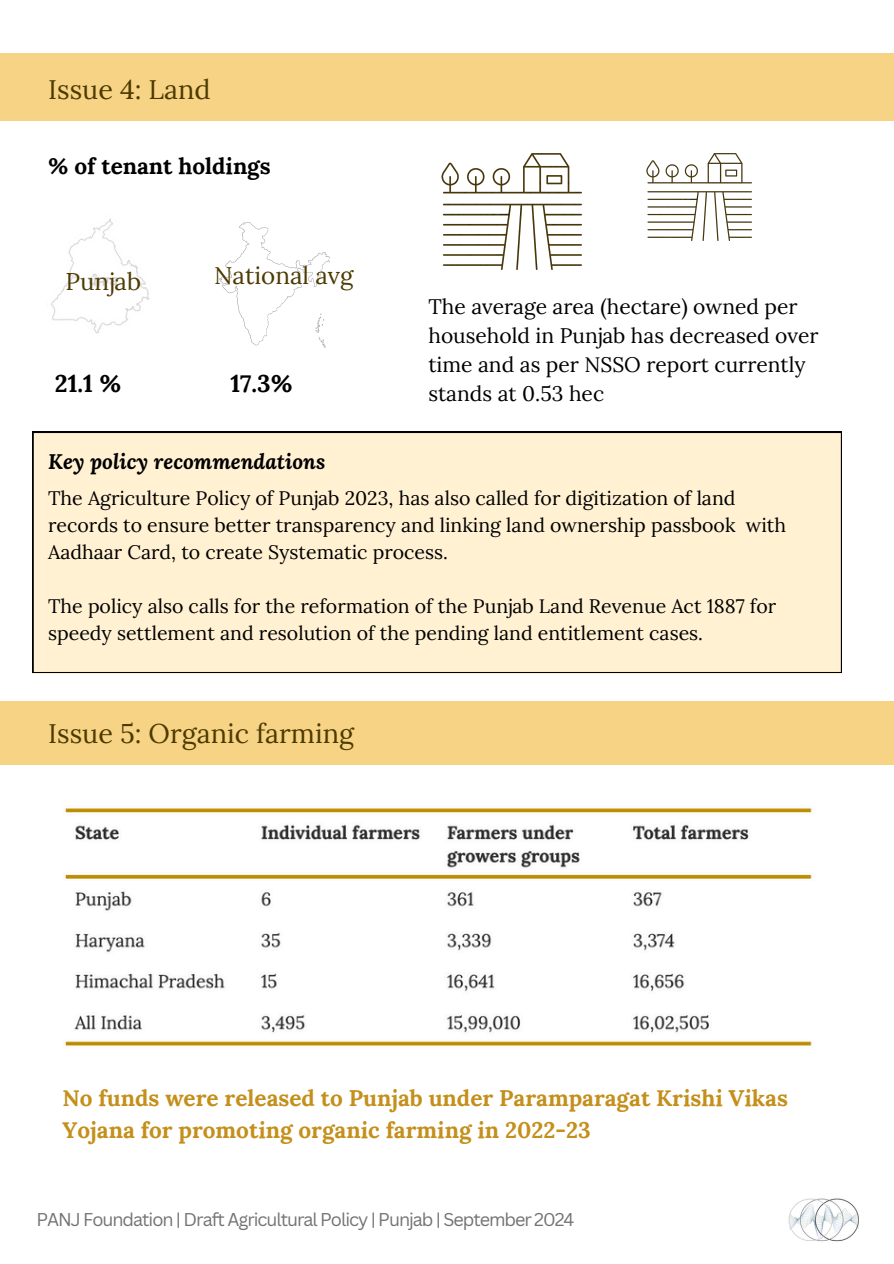
<style>
.page{position:relative;width:894px;height:1264px;background:#fff}
.page>*{position:absolute;margin:0;border:0;box-sizing:border-box;transform-origin:0 0}
.t1{font:27px "Lora";color:#4d3a00}
.t2{font:24.15px "Lora";color:#4d3a00}
.t3{font:700 24.15px "Lora";color:#000}
.t4{font:700 22.5px/31.5px "Lora";color:#c48f1a}
.t5{font:700 22.5px "Lora";color:#000}
.t6{font:21px/29.2px "Lora";color:#000}
.t7{font:italic 700 21px "Lora";color:#000}
.t8{font:19.5px/27px "Lora";color:#000}
.t9{font:18px "Canva Sans";letter-spacing:-.055em;color:#737373}
</style>
<div class="page">
<img style="left:788px;top:1198px;width:71px;height:44px">
<div style="left:0;top:53px;width:893px;height:68px;background:#f6d385"></div>
<div style="left:33px;top:432px;width:808px;height:240px;background:#fff1d2"></div>
<img style="left:51px;top:218px;width:99px;height:116px">
<img style="left:219px;top:223px;width:110px;height:124px">
<img style="left:441px;top:153px;width:140px;height:116px">
<img style="left:646px;top:153px;width:105px;height:87px">
<div style="left:0;top:701px;width:893px;height:64px;background:#f6d385"></div>
<img style="left:65px;top:808px;width:747px;height:238px">
<p class="t1" style="left:48px;top:72px;width:164px">Issue 4: Land</p>
<h1 class="t5" style="left:48px;top:151px;width:224px">% of tenant holdings</h1>
<p class="t2" style="left:65px;top:266px;width:77px">Punjab</p>
<p class="t2" style="left:214px;top:259px;width:141px">National avg</p>
<h3 class="t3" style="left:55px;top:368px;width:68px">21.1 %</h3>
<h2 class="t3" style="left:230px;top:368px;width:64px">17.3%</h2>
<p class="t7" style="left:48px;top:447px;width:279px">Key policy recommendations</p>
<p class="t6" style="left:428px;top:291px;width:391px">The average area (hectare) owned per household in Punjab has decreased over time and as per NSSO report currently stands at 0.53 hec</p>
<h3 class="t8" style="left:48px;top:484px;width:739px">The Agriculture Policy of Punjab 2023, has also called for digitization of land records to ensure better transparency and linking land ownership passbook with<br>Aadhaar Card, to create Systematic process.</h3>
<h2 class="t8" style="left:48px;top:592px;width:729px">The policy also calls for the reformation of the Punjab Land Revenue Act 1887 for speedy settlement and resolution of the pending land entitlement cases.</h2>
<h2 class="t1" style="left:48px;top:715px;width:307px">Issue 5: Organic farming</h2>
<h3 class="t4" style="left:62px;top:1082px;width:726px">No funds were released to Punjab under Paramparagat Krishi Vikas<br>Yojana for promoting organic farming in 2022-23</h3>
<h1 class="t9" style="left:36px;top:1206px;width:539px">PANJ Foundation | Draft Agricultural Policy | Punjab | September 2024</h1>
</div>
